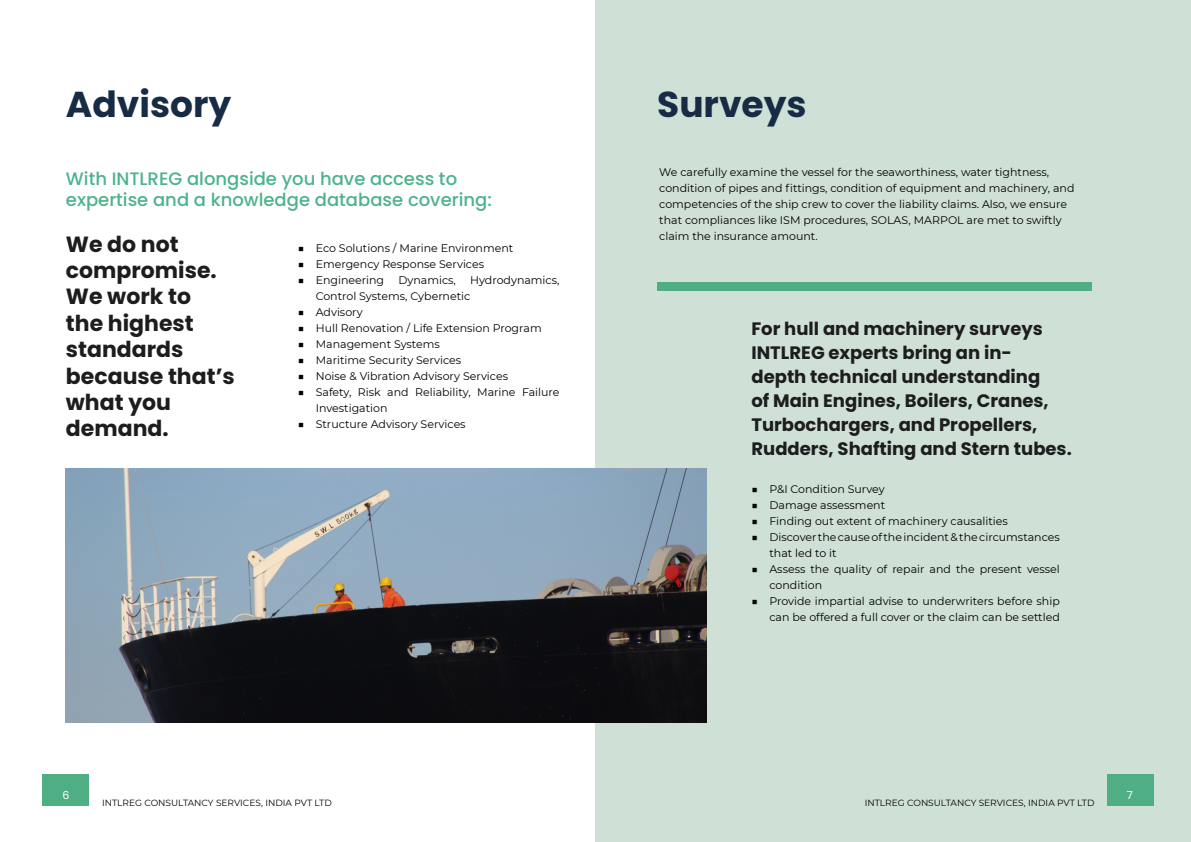
<style>
.page{position:relative;width:1191px;height:842px;background:#fff}
.page>*{position:absolute;margin:0;border:0;box-sizing:border-box;transform-origin:0 0}
.t1{font:700 36px "Poppins";color:#172b45}
.t2{font:700 22px/26.4px "Poppins";color:#1d1d1d}
.t3{font:700 18px/24px "Poppins";color:#1d1d1d}
.t4{font:500 18px/21.6px "Poppins";color:#4db38c}
.t5{font:11px/16px "Montserrat";color:#000}
.t6{font:11px "Poppins";color:#fff}
.t7{font:9px "Montserrat";color:#000}
</style>
<div class="page">
<div style="left:43px;top:774px;width:46px;height:31px;background:#50ae85"></div>
<div style="left:595px;top:0;width:596px;height:842px;background:#cfe0d6"></div>
<div style="left:657px;top:282px;width:434px;height:9px;background:#50ae85"></div>
<div style="left:1107px;top:774px;width:47px;height:31px;background:#50ae85"></div>
<img style="left:66px;top:468px;width:640px;height:255px">
<h1 class="t1" style="left:66px;top:83px;width:167px">Advisory</h1>
<h3 class="t4" style="left:66px;top:168px;width:427px">With INTLREG alongside you have access to expertise and a knowledge database covering:</h3>
<p class="t5" style="left:298px;top:240px;width:217px">■ Eco Solutions / Marine Environment</p>
<p class="t5" style="left:298px;top:256px;width:188px">■ Emergency Response Services</p>
<p class="t5" style="left:298px;top:272px;width:88px">■ Engineering</p>
<p class="t5" style="left:398px;top:272px;width:59px">Dynamics,</p>
<h2 class="t2" style="left:66px;top:231px;width:170px">We do not compromise.<br>We work to<br>the highest standards because that’s what you demand.</h2>
<p class="t5" style="left:316px;top:272px;width:245px;text-indent:154px">Hydrodynamics,<br>Control Systems, Cybernetic</p>
<p class="t5" style="left:298px;top:304px;width:67px">■ Advisory</p>
<p class="t5" style="left:298px;top:320px;width:245px">■ Hull Renovation / Life Extension Program</p>
<p class="t5" style="left:298px;top:336px;width:144px">■ Management Systems</p>
<p class="t5" style="left:298px;top:352px;width:165px">■ Maritime Security Services</p>
<p class="t5" style="left:298px;top:368px;width:212px">■ Noise &amp; Vibration Advisory Services</p>
<p class="t5" style="left:316px;top:384px;width:245px;text-indent:-18px">■ Safety, Risk and Reliability, Marine Failure<br>Investigation</p>
<p class="t5" style="left:298px;top:416px;width:169px">■ Structure Advisory Services</p>
<p class="t6" style="left:62px;top:788px;width:8px">6</p>
<p class="t7" style="left:102px;top:796px;width:231px">INTLREG CONSULTANCY SERVICES, INDIA PVT LTD</p>
<h1 class="t1" style="left:657px;top:83px;width:151px">Surveys</h1>
<p class="t5" style="left:659px;top:164px;width:417px">We carefully examine the vessel for the seaworthiness, water tightness, condition of pipes and fittings, condition of equipment and machinery, and competencies of the ship crew to cover the liability claims. Also, we ensure that compliances like ISM procedures, SOLAS, MARPOL are met to swiftly claim the insurance amount.</p>
<h3 class="t3" style="left:751px;top:317px;width:322px">For hull and machinery surveys<br>INTLREG experts bring an in-<br>depth technical understanding<br>of Main Engines, Boilers, Cranes,<br>Turbochargers, and Propellers,<br>Rudders, Shafting and Stern tubes.</h3>
<p class="t5" style="left:751px;top:481px;width:135px">■ P&amp;I Condition Survey</p>
<p class="t5" style="left:751px;top:497px;width:135px">■ Damage assessment</p>
<p class="t5" style="left:751px;top:513px;width:258px">■ Finding out extent of machinery causalities</p>
<p class="t5" style="left:769px;top:529px;width:292px;text-indent:-18px">■ Discover the cause of the incident &amp; the circumstances that led to it</p>
<p class="t5" style="left:769px;top:561px;width:292px;text-indent:-18px">■ Assess the quality of repair and the present vessel condition</p>
<p class="t5" style="left:751px;top:593px;width:310px;text-align:right">■ Provide impartial advise to underwriters before ship can be offered a full cover or the claim can be settled</p>
<p class="t7" style="left:864px;top:796px;width:231px">INTLREG CONSULTANCY SERVICES, INDIA PVT LTD</p>
<p class="t6" style="left:1126px;top:788px;width:8px">7</p>
</div>
